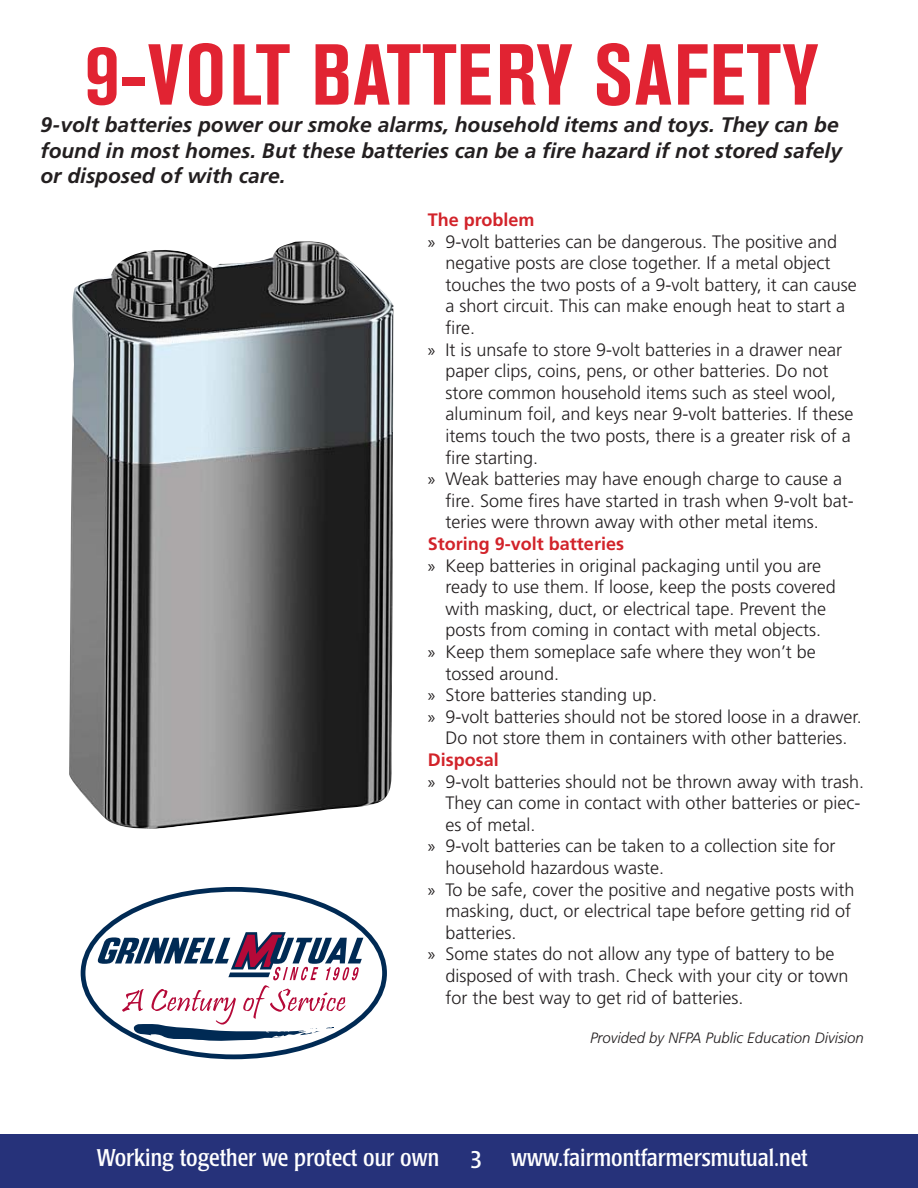
<style>
.page{position:relative;width:918px;height:1188px;background:#fff}
.page>*{position:absolute;margin:0;border:0;box-sizing:border-box;transform-origin:0 0}
.t1{font:700 condensed 85.5px "Akzidenz Grotesk BE";letter-spacing:.02em;color:#e12332}
.t2{font:condensed 24px "Poppl Laudatio";color:#fff}
.t3{font:italic 700 21px/25.2px "Frutiger";color:#231f20}
.t4{font:300 18px "Frutiger";color:#231f20}
.t5{font:700 18px "Frutiger";color:#d2232a}
.t6{font:italic 300 15px "Frutiger";color:#231f20}
.s1{font-family:"Myriad Pro";font-weight:400}
</style>
<div class="page">
<div style="left:0;top:1134px;width:918px;height:54px;background:#26327a"></div>
<img style="left:69px;top:241px;width:325px;height:588px">
<div style="left:81px;top:887px;width:306px;height:172px;border:5px solid #002a54;border-radius:50%"></div>
<svg style="left:97px;top:932px;width:266px;height:110px"></svg>
<h1 class="t1" style="left:85px;top:44px;width:734px">9-VOLT BATTERY SAFETY</h1>
<p class="t3" style="left:41px;top:114px;width:803px">9-volt batteries power our smoke alarms, household items and toys. They can be found in most homes. But these batteries can be a fire hazard if not stored safely or disposed of with care.</p>
<p class="t5" style="left:428px;top:213px;width:108px">The problem</p>
<p class="t4" style="left:428px;top:234px;width:411px"><span class="s1">»</span> 9-volt batteries can be dangerous. The positive and</p>
<p class="t4" style="left:446px;top:256px;width:387px">negative posts are close together. If a metal object</p>
<p class="t4" style="left:446px;top:277px;width:413px">touches the two posts of a 9-volt battery, it can cause</p>
<p class="t4" style="left:446px;top:299px;width:401px">a short circuit. This can make enough heat to start a</p>
<p class="t4" style="left:446px;top:321px;width:31px">fire.</p>
<p class="t4" style="left:428px;top:342px;width:416px"><span class="s1">»</span> It is unsafe to store 9-volt batteries in a drawer near</p>
<p class="t4" style="left:446px;top:364px;width:385px">paper clips, coins, pens, or other batteries. Do not</p>
<p class="t4" style="left:446px;top:385px;width:392px">store common household items such as steel wool,</p>
<p class="t4" style="left:446px;top:407px;width:410px">aluminum foil, and keys near 9-volt batteries. If these</p>
<p class="t4" style="left:446px;top:429px;width:407px">items touch the two posts, there is a greater risk of a</p>
<p class="t4" style="left:446px;top:450px;width:94px">fire starting.</p>
<p class="t4" style="left:428px;top:472px;width:416px"><span class="s1">»</span> Weak batteries may have enough charge to cause a</p>
<p class="t4" style="left:446px;top:493px;width:410px">fire. Some fires have started in trash when 9-volt bat-</p>
<p class="t4" style="left:445px;top:515px;width:375px">teries were thrown away with other metal items.</p>
<p class="t5" style="left:428px;top:537px;width:198px">Storing 9-volt batteries</p>
<p class="t4" style="left:428px;top:558px;width:395px"><span class="s1">»</span> Keep batteries in original packaging until you are</p>
<p class="t4" style="left:446px;top:580px;width:392px">ready to use them. If loose, keep the posts covered</p>
<p class="t4" style="left:446px;top:601px;width:382px">with masking, duct, or electrical tape. Prevent the</p>
<p class="t4" style="left:446px;top:623px;width:377px">posts from coming in contact with metal objects.</p>
<p class="t4" style="left:428px;top:645px;width:389px"><span class="s1">»</span> Keep them someplace safe where they won’t be</p>
<p class="t4" style="left:446px;top:666px;width:115px">tossed around.</p>
<p class="t4" style="left:428px;top:688px;width:231px"><span class="s1">»</span> Store batteries standing up.</p>
<p class="t4" style="left:428px;top:709px;width:435px"><span class="s1">»</span> 9-volt batteries should not be stored loose in a drawer.</p>
<p class="t4" style="left:446px;top:731px;width:404px">Do not store them in containers with other batteries.</p>
<p class="t5" style="left:428px;top:753px;width:72px">Disposal</p>
<p class="t4" style="left:428px;top:774px;width:438px"><span class="s1">»</span> 9-volt batteries should not be thrown away with trash.</p>
<p class="t4" style="left:446px;top:796px;width:417px">They can come in contact with other batteries or piec-</p>
<p class="t4" style="left:446px;top:817px;width:91px">es of metal.</p>
<p class="t4" style="left:428px;top:839px;width:409px"><span class="s1">»</span> 9-volt batteries can be taken to a collection site for</p>
<p class="t4" style="left:446px;top:861px;width:220px">household hazardous waste.</p>
<p class="t4" style="left:428px;top:882px;width:428px"><span class="s1">»</span> To be safe, cover the positive and negative posts with</p>
<p class="t4" style="left:446px;top:904px;width:407px">masking, duct, or electrical tape before getting rid of</p>
<p class="t4" style="left:446px;top:925px;width:72px">batteries.</p>
<p class="t4" style="left:428px;top:947px;width:408px"><span class="s1">»</span> Some states do not allow any type of battery to be</p>
<p class="t4" style="left:446px;top:969px;width:405px">disposed of with trash. Check with your city or town</p>
<p class="t4" style="left:446px;top:990px;width:300px">for the best way to get rid of batteries.</p>
<p class="t6" style="left:590px;top:1032px;width:275px">Provided by NFPA Public Education Division</p>
<h2 class="t2" style="left:97px;top:1148px;width:344px">Working together we protect our own</h2>
<h2 class="t2" style="left:511px;top:1148px;width:298px">www.fairmontfarmersmutual.net</h2>
<h2 class="t2" style="left:470px;top:1150px;width:13px">3</h2>
</div>
